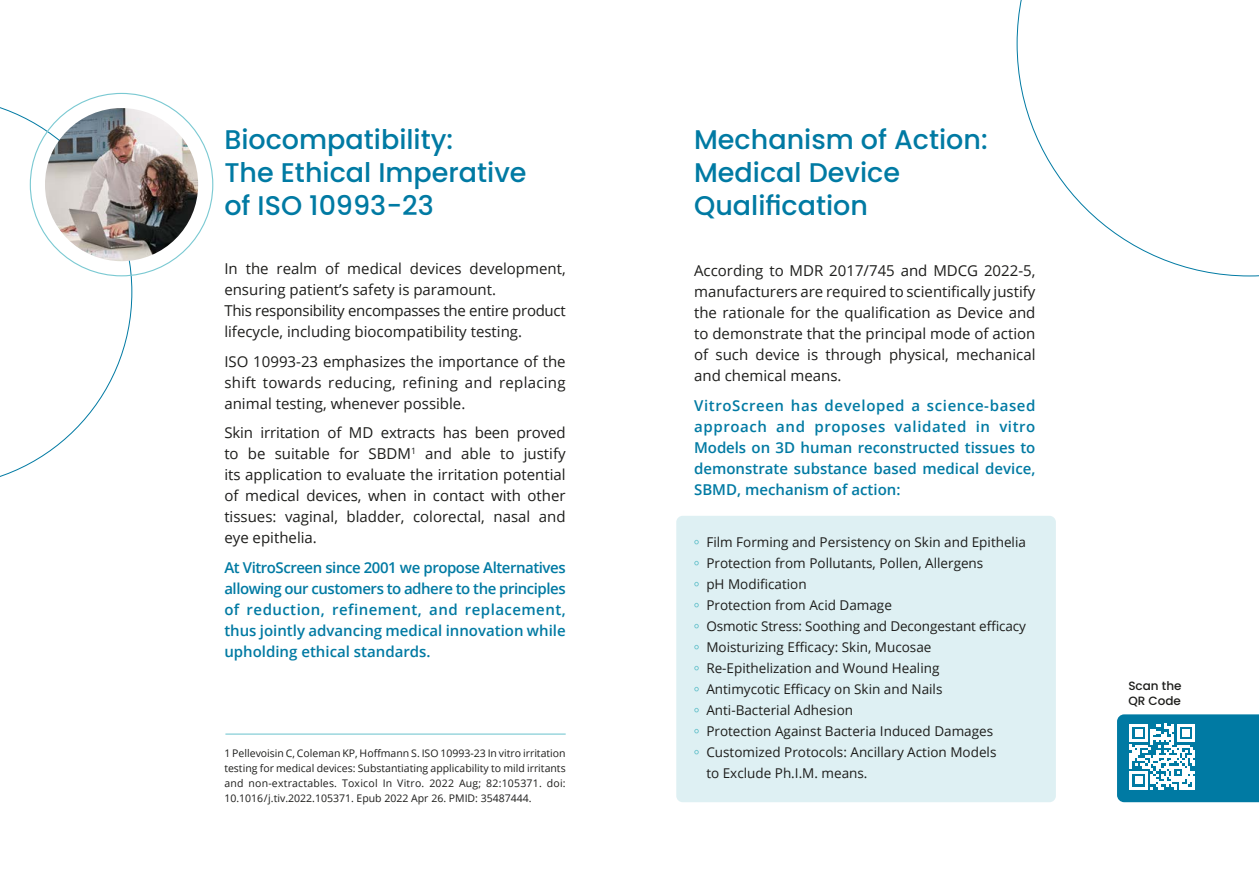
<style>
.page{position:relative;width:1259px;height:893px;background:#fff}
.page>*{position:absolute;margin:0;border:0;box-sizing:border-box;transform-origin:0 0}
.t1{font:500 27px "Poppins";color:#007aa3}
.t2{font:15px/21px "Open Sans";color:#1d1d1b;text-align:justify}
.t3{font:600 15px/21px "Open Sans";color:#007aa3;text-align:justify}
.t4{font:15px/21px "Open Sans";letter-spacing:-.02em;color:#1d1d1b}
.t5{font:13.5px/21px "Open Sans";color:#1d1d1b}
.t6{font:500 12px "Poppins";color:#1d1d1b}
.t7{font:10.5px/15px "Open Sans";color:#1d1d1b;text-align:justify}
</style>
<div class="page">
<div style="left:676px;top:516px;width:380px;height:286px;background:#def0f3;border-radius:6px"></div>
<svg style="left:694px;top:540px;width:4px;height:4px"></svg>
<svg style="left:694px;top:561px;width:4px;height:4px"></svg>
<svg style="left:694px;top:582px;width:4px;height:4px"></svg>
<svg style="left:694px;top:603px;width:4px;height:4px"></svg>
<svg style="left:694px;top:624px;width:4px;height:4px"></svg>
<svg style="left:694px;top:645px;width:4px;height:4px"></svg>
<svg style="left:694px;top:666px;width:4px;height:4px"></svg>
<svg style="left:694px;top:687px;width:4px;height:4px"></svg>
<svg style="left:694px;top:708px;width:4px;height:4px"></svg>
<svg style="left:694px;top:729px;width:4px;height:4px"></svg>
<svg style="left:694px;top:750px;width:4px;height:4px"></svg>
<svg style="left:1117px;top:714px;width:142px;height:88px"></svg>
<svg style="left:0;top:97px;width:132px;height:380px"></svg>
<img style="left:45px;top:108px;width:153px;height:153px;border-radius:77px">
<hr style="left:225px;top:733px;width:341px;height:2px;background:#7ac9d2">
<svg style="left:1016px;top:0;width:243px;height:276px"></svg>
<p class="t1" style="left:224px;top:124px;width:230px">Biocompatibility:</p>
<p class="t1" style="left:224px;top:157px;width:304px">The Ethical Imperative</p>
<p class="t1" style="left:224px;top:190px;width:211px">of ISO 10993-23</p>
<p class="t2" style="left:224px;top:258px;width:343px">In the realm of medical devices development, ensuring patient’s safety is paramount.</p>
<p class="t4" style="left:224px;top:300px;width:343px">This responsibility encompasses the entire product lifecycle, including biocompatibility testing.</p>
<p class="t2" style="left:224px;top:350px;width:343px">ISO 10993-23 emphasizes the importance of the shift towards reducing, refining and replacing animal testing, whenever possible.</p>
<p class="t2" style="left:224px;top:422px;width:343px">Skin irritation of MD extracts has been proved to be suitable for SBDM<sup>1</sup> and able to justify its application to evaluate the irritation potential of medical devices, when in contact with other tissues: vaginal, bladder, colorectal, nasal and eye epithelia.</p>
<p class="t3" style="left:224px;top:556px;width:343px">At VitroScreen since 2001 we propose Alternatives allowing our customers to adhere to the principles of reduction, refinement, and replacement, thus jointly advancing medical innovation while upholding ethical standards.</p>
<p class="t7" style="left:224px;top:746px;width:343px">1 Pellevoisin C, Coleman KP, Hoffmann S. ISO 10993-23 In vitro irritation testing for medical devices: Substantiating applicability to mild irritants and non-extractables. Toxicol In Vitro. 2022 Aug; 82:105371. doi:<br>10.1016/j.tiv.2022.105371. Epub 2022 Apr 26. PMID: 35487444.</p>
<p class="t1" style="left:694px;top:124px;width:295px">Mechanism of Action:</p>
<p class="t1" style="left:694px;top:157px;width:207px">Medical Device</p>
<p class="t1" style="left:694px;top:190px;width:175px">Qualification</p>
<p class="t2" style="left:694px;top:260px;width:343px">According to MDR 2017/745 and MDCG 2022-5, manufacturers are required to scientifically justify the rationale for the qualification as Device and to demonstrate that the principal mode of action of such device is through physical, mechanical and chemical means.</p>
<p class="t3" style="left:694px;top:394px;width:343px">VitroScreen has developed a science-based approach and proposes validated in vitro Models on 3D human reconstructed tissues to demonstrate substance based medical device, SBMD, mechanism of action:</p>
<p class="t5" style="left:706px;top:532px;width:321px">Film Forming and Persistency on Skin and Epithelia</p>
<p class="t5" style="left:706px;top:553px;width:278px">Protection from Pollutants, Pollen, Allergens</p>
<p class="t5" style="left:706px;top:574px;width:102px">pH Modification</p>
<p class="t5" style="left:706px;top:595px;width:187px">Protection from Acid Damage</p>
<p class="t5" style="left:706px;top:616px;width:321px">Osmotic Stress: Soothing and Decongestant efficacy</p>
<p class="t5" style="left:706px;top:637px;width:227px">Moisturizing Efficacy: Skin, Mucosae</p>
<p class="t5" style="left:706px;top:658px;width:235px">Re-Epithelization and Wound Healing</p>
<p class="t5" style="left:706px;top:679px;width:238px">Antimycotic Efficacy on Skin and Nails</p>
<p class="t5" style="left:706px;top:700px;width:148px">Anti-Bacterial Adhesion</p>
<p class="t5" style="left:706px;top:721px;width:288px">Protection Against Bacteria Induced Damages</p>
<p class="t5" style="left:706px;top:742px;width:292px">Customized Protocols: Ancillary Action Models to Exclude Ph.I.M. means.</p>
<p class="t6" style="left:1128px;top:679px;width:55px">Scan the</p>
<p class="t6" style="left:1128px;top:693px;width:54px">QR Code</p>
</div>
